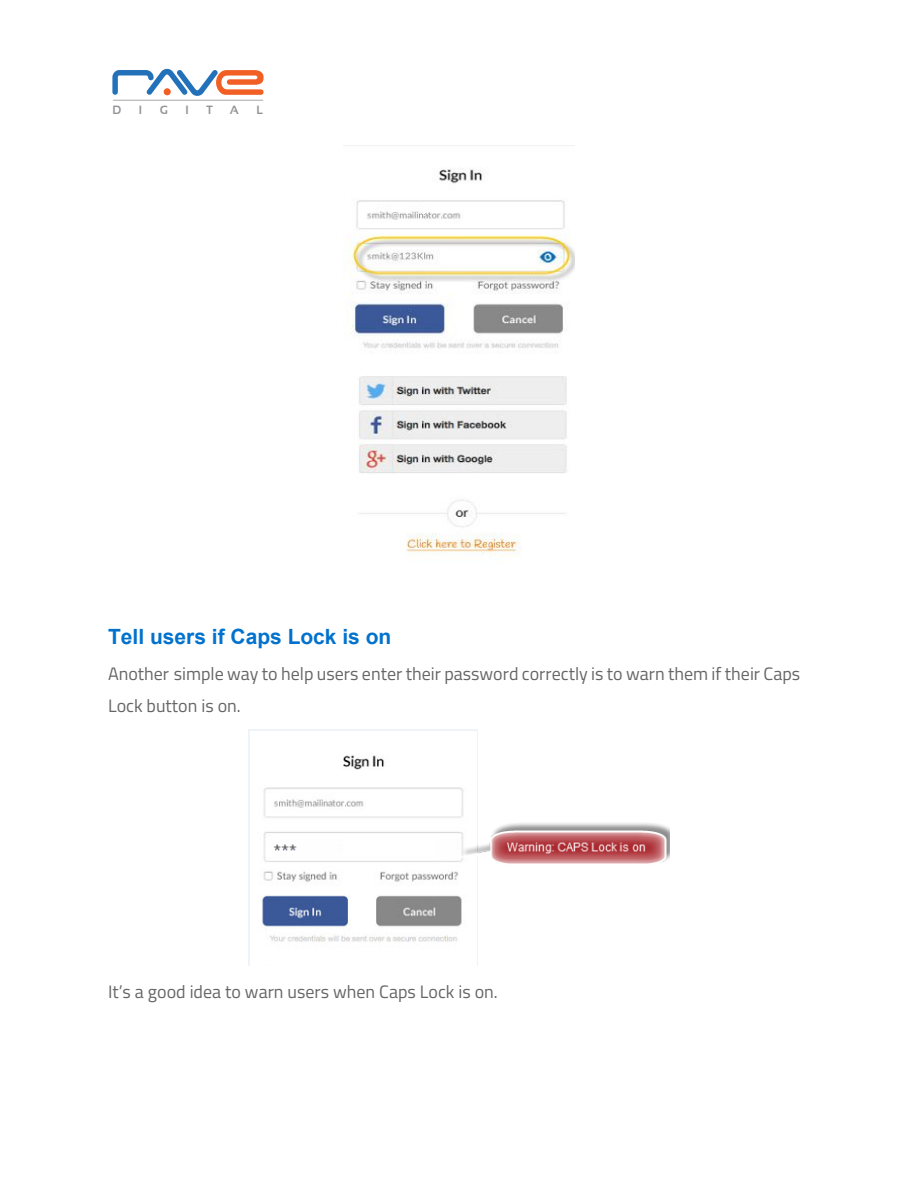
<style>
.page{position:relative;width:918px;height:1188px;background:#fff}
.page>*{position:absolute;margin:0;border:0;box-sizing:border-box;transform-origin:0 0}
.t1{font:700 21px "Arial";color:#0072ce}
.t2{font:18px/32.5px "Titillium Web";color:#666}
.t3{font:700 11.85px "Sansation";color:#929497}
</style>
<div class="page">
<img style="left:343px;top:145px;width:232px;height:412px">
<img style="left:249px;top:729px;width:420px;height:236px">
<svg style="left:112px;top:69px;width:152px;height:27px"></svg>
<hr style="left:113px;top:100px;width:150px;height:1px;background:#a5a8ab">
<p class="t3" style="left:112px;top:103px;width:10px">D</p>
<p class="t3" style="left:139px;top:103px;width:5px">I</p>
<p class="t3" style="left:160px;top:103px;width:10px">G</p>
<p class="t3" style="left:186px;top:103px;width:5px">I</p>
<p class="t3" style="left:207px;top:103px;width:8px">T</p>
<p class="t3" style="left:230px;top:103px;width:11px">A</p>
<p class="t3" style="left:256px;top:103px;width:8px">L</p>
<p class="t1" style="left:108px;top:621px;width:285px">Tell users if Caps Lock is on</p>
<p class="t2" style="left:108px;top:656px;width:694px">Another simple way to help users enter their password correctly is to warn them if their Caps<br>Lock button is on.</p>
<p class="t2" style="left:108px;top:974px;width:391px">It’s a good idea to warn users when Caps Lock is on.</p>
</div>
